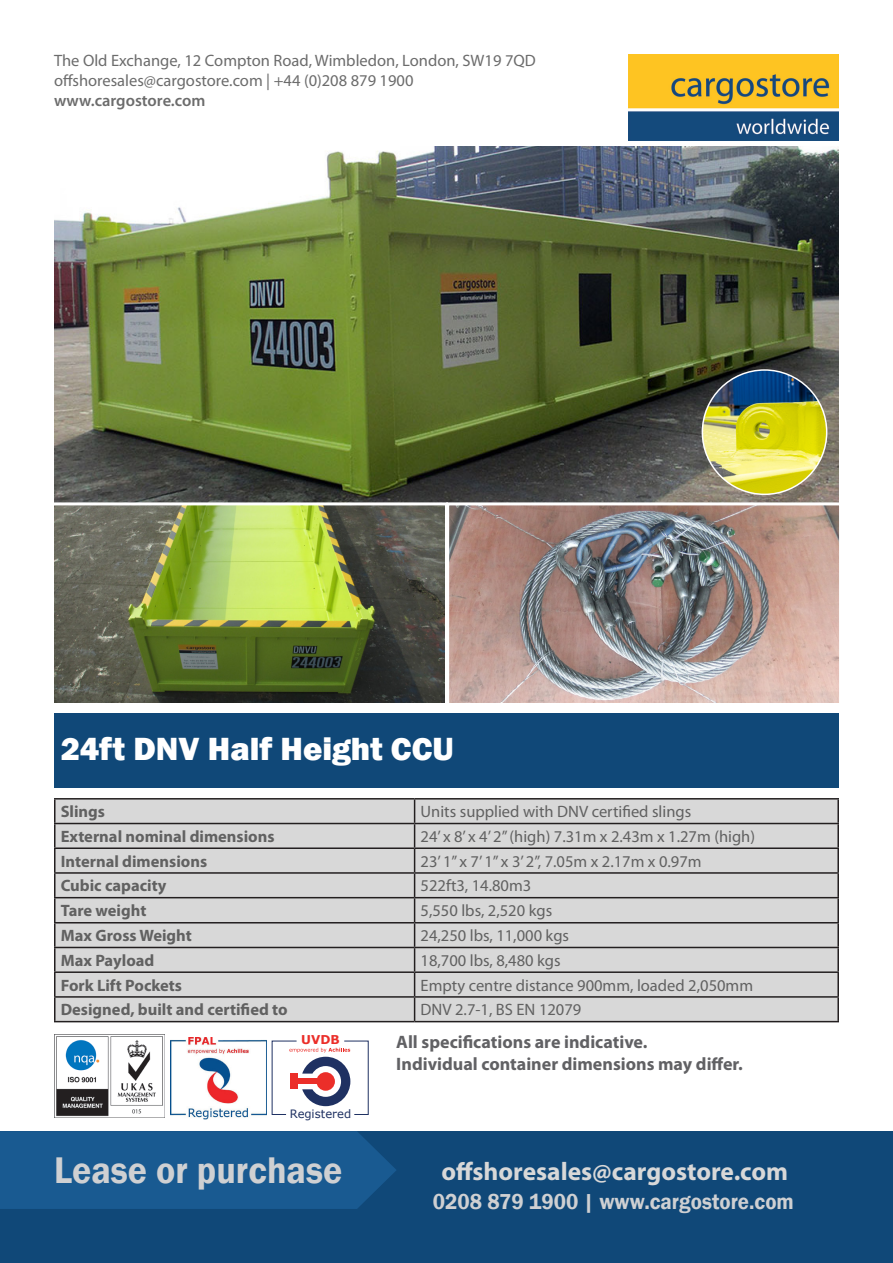
<style>
.page{position:relative;width:893px;height:1263px;background:#fff}
.page>*{position:absolute;margin:0;border:0;box-sizing:border-box;transform-origin:0 0}
.t1{font:600 38.1px "Franklin Gothic";color:#cfd0d2;scale:.94 1}
.t2{font:800 33px "Franklin Gothic";color:#fff}
.t3{font:700 25.5px "Myriad Pro";color:#d8d8d8}
.t4{font:600 22.2px "Franklin Gothic";color:#cfd0d2;scale:.94 1}
.t5{font:700 18px/21.6px "Myriad Pro";color:#616164}
.t6{font:16.5px "Myriad Pro";color:#616161}
.t7{font:700 16.5px "Myriad Pro";color:#616161}
.t8{font:16.5px/19.8px "Myriad Pro";color:#6c6c6c}
.t9{font:600 16.5px "Myriad Pro";color:#6c6c6c}
.t10{font:700 12.15px "Verdana";color:#eb2e29}
.t11{font:11.55px "Verdana";color:#1f3162}
</style>
<div class="page">
<div style="left:0;top:1131px;width:893px;height:132px;background:#104878"></div>
<img style="left:170px;top:1037px;width:97px;height:83px">
<svg style="left:271px;top:1040px;width:97px;height:75px"></svg>
<div style="left:297px;top:1078px;width:26px;height:6px;background:#eb2e29"></div>
<div style="left:290px;top:1073px;width:8px;height:16px;background:#eb2e29"></div>
<img style="left:54px;top:1035px;width:110px;height:83px">
<div style="left:0;top:1131px;width:396px;height:78px;background:#195a91"></div>
<img style="left:629px;top:54px;width:210px;height:86px">
<div style="left:54px;top:713px;width:785px;height:75px;background:#104878"></div>
<img style="left:54px;top:147px;width:785px;height:355px">
<img style="left:55px;top:506px;width:389px;height:196px">
<div style="left:51px;top:502px;width:397px;height:204px;border:3px solid #fff"></div>
<img style="left:450px;top:506px;width:388px;height:196px">
<div style="left:446px;top:502px;width:396px;height:204px;border:3px solid #fff"></div>
<div style="left:56px;top:799px;width:781px;height:222px;background:#d8d8d8"></div>
<hr style="left:54px;top:798px;width:361px;height:1px;background:#231f20">
<hr style="left:54px;top:799px;width:2px;height:24px;background:#231f20">
<hr style="left:415px;top:798px;width:424px;height:1px;background:#231f20">
<hr style="left:837px;top:799px;width:2px;height:24px;background:#231f20">
<hr style="left:54px;top:823px;width:361px;height:1px;background:#231f20">
<hr style="left:54px;top:824px;width:2px;height:23px;background:#231f20">
<hr style="left:415px;top:823px;width:424px;height:1px;background:#231f20">
<hr style="left:837px;top:824px;width:2px;height:23px;background:#231f20">
<hr style="left:54px;top:847px;width:361px;height:2px;background:#231f20">
<hr style="left:54px;top:849px;width:2px;height:23px;background:#231f20">
<hr style="left:415px;top:847px;width:424px;height:2px;background:#231f20">
<hr style="left:837px;top:849px;width:2px;height:23px;background:#231f20">
<hr style="left:54px;top:872px;width:361px;height:2px;background:#231f20">
<hr style="left:54px;top:874px;width:2px;height:23px;background:#231f20">
<hr style="left:415px;top:872px;width:424px;height:2px;background:#231f20">
<hr style="left:837px;top:874px;width:2px;height:23px;background:#231f20">
<hr style="left:54px;top:897px;width:361px;height:1px;background:#231f20">
<hr style="left:54px;top:898px;width:2px;height:24px;background:#231f20">
<hr style="left:415px;top:897px;width:424px;height:1px;background:#231f20">
<hr style="left:837px;top:898px;width:2px;height:24px;background:#231f20">
<hr style="left:54px;top:922px;width:361px;height:1px;background:#231f20">
<hr style="left:54px;top:923px;width:2px;height:24px;background:#231f20">
<hr style="left:415px;top:922px;width:424px;height:1px;background:#231f20">
<hr style="left:837px;top:923px;width:2px;height:24px;background:#231f20">
<hr style="left:54px;top:947px;width:361px;height:1px;background:#231f20">
<hr style="left:54px;top:948px;width:2px;height:23px;background:#231f20">
<hr style="left:415px;top:947px;width:424px;height:1px;background:#231f20">
<hr style="left:837px;top:948px;width:2px;height:23px;background:#231f20">
<hr style="left:54px;top:971px;width:361px;height:2px;background:#231f20">
<hr style="left:54px;top:973px;width:2px;height:23px;background:#231f20">
<hr style="left:415px;top:971px;width:424px;height:2px;background:#231f20">
<hr style="left:837px;top:973px;width:2px;height:23px;background:#231f20">
<hr style="left:54px;top:996px;width:361px;height:2px;background:#231f20">
<hr style="left:54px;top:998px;width:2px;height:23px;background:#231f20">
<hr style="left:415px;top:996px;width:424px;height:2px;background:#231f20">
<svg style="left:414px;top:799px;width:1px;height:222px"></svg>
<hr style="left:837px;top:998px;width:2px;height:23px;background:#231f20">
<hr style="left:54px;top:1021px;width:361px;height:1px;background:#231f20">
<hr style="left:415px;top:1021px;width:424px;height:1px;background:#231f20">
<img style="left:702px;top:370px;width:125px;height:124px;border-radius:62px">
<p class="t8" style="left:54px;top:51px;width:483px">The Old Exchange, 12 Compton Road, Wimbledon, London, SW19 7QD offshoresales@cargostore.com | +44 (0)208 879 1900</p>
<p class="t9" style="left:54px;top:90px;width:153px">www.cargostore.com</p>
<p class="t2" style="left:61px;top:727px;width:395px">24ft DNV Half Height CCU</p>
<p class="t7" style="left:61px;top:801px;width:46px">Slings</p>
<p class="t6" style="left:421px;top:801px;width:272px">Units supplied with DNV certified slings</p>
<p class="t7" style="left:61px;top:825px;width:215px">External nominal dimensions</p>
<p class="t6" style="left:421px;top:826px;width:336px">24’ x 8’ x 4’ 2” (high) 7.31m x 2.43m x 1.27m (high)</p>
<p class="t7" style="left:61px;top:850px;width:148px">Internal dimensions</p>
<p class="t6" style="left:421px;top:851px;width:283px">23’ 1” x 7’ 1” x 3’ 2”, 7.05m x 2.17m x 0.97m</p>
<p class="t7" style="left:61px;top:875px;width:107px">Cubic capacity</p>
<p class="t6" style="left:421px;top:876px;width:112px">522ft3, 14.80m3</p>
<p class="t7" style="left:61px;top:900px;width:87px">Tare weight</p>
<p class="t6" style="left:421px;top:900px;width:133px">5,550 lbs, 2,520 kgs</p>
<p class="t7" style="left:61px;top:925px;width:133px">Max Gross Weight</p>
<p class="t6" style="left:421px;top:925px;width:150px">24,250 lbs, 11,000 kgs</p>
<p class="t7" style="left:61px;top:949px;width:95px">Max Payload</p>
<p class="t6" style="left:421px;top:950px;width:142px">18,700 lbs, 8,480 kgs</p>
<p class="t7" style="left:61px;top:974px;width:123px">Fork Lift Pockets</p>
<p class="t6" style="left:421px;top:975px;width:334px">Empty centre distance 900mm, loaded 2,050mm</p>
<p class="t7" style="left:61px;top:999px;width:228px">Designed, built and certified to</p>
<p class="t6" style="left:421px;top:999px;width:162px">DNV 2.7-1, BS EN 12079</p>
<p class="t10" style="left:301px;top:1031px;width:40px">UVDB</p>
<p class="t11" style="left:290px;top:1106px;width:63px">Registered</p>
<p class="t5" style="left:396px;top:1031px;width:348px">All specifications are indicative.<br>Individual container dimensions may differ.</p>
<h1 class="t1" style="left:54px;top:1146px;width:308px">Lease or purchase</h1>
<h3 class="t3" style="left:441px;top:1155px;width:348px">offshoresales@cargostore.com</h3>
<h3 class="t4" style="left:433px;top:1188px;width:386px">0208 879 1900 | www.cargostore.com</h3>
</div>
